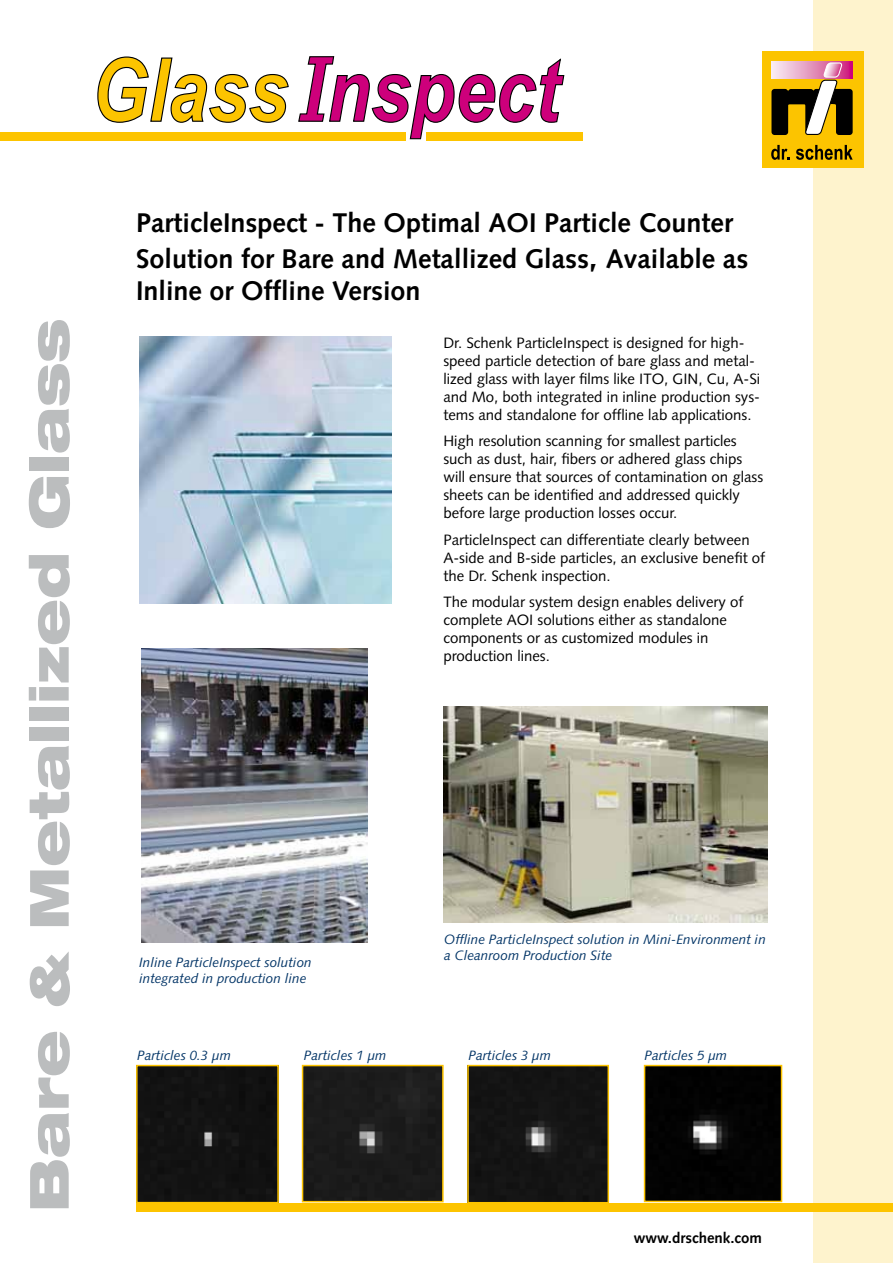
<style>
.page{position:relative;width:893px;height:1263px;background:#fff}
.page>*{position:absolute;margin:0;border:0;box-sizing:border-box;transform-origin:0 0}
.t1{font:900 expanded 54px "Helvetica Neue LT Std";color:#bbbdbe}
.t2{font:700 27px/36px "Syntax LT Pro";color:#000}
.t3{font:15px/18px "Syntax LT Pro";color:#000}
.t4{font:700 15px "Syntax LT Pro";color:#000}
.t5{font:italic 13.5px/16.2px "Syntax LT Pro";color:#023466}
.s1{font-size:30px}
</style>
<div class="page">
<div style="left:813px;top:0;width:80px;height:1263px;background:#fef3cd"></div>
<div style="left:762px;top:51px;width:101px;height:116px;background:#fcc400"></div>
<svg style="left:771px;top:61px;width:81px;height:1px"></svg>
<svg style="left:771px;top:145px;width:19px;height:15px"></svg>
<svg style="left:796px;top:145px;width:57px;height:15px"></svg>
<svg style="left:771px;top:62px;width:82px;height:73px"></svg>
<div style="left:136px;top:1203px;width:757px;height:9px;background:#fdc400"></div>
<div style="left:0;top:132px;width:406px;height:8px;background:#fdc400"></div>
<div style="left:426px;top:132px;width:157px;height:8px;background:#fdc400"></div>
<svg style="left:97px;top:56px;width:192px;height:67px"></svg>
<svg style="left:298px;top:56px;width:266px;height:83px"></svg>
<img style="left:443px;top:706px;width:324px;height:216px">
<img style="left:139px;top:336px;width:252px;height:268px">
<img style="left:141px;top:649px;width:227px;height:294px">
<div style="left:139px;top:1068px;width:137px;height:132px;background:#121212"></div>
<div style="left:136px;top:1065px;width:143px;height:138px;border:2px solid #fdc400"></div>
<div style="left:305px;top:1068px;width:136px;height:131px;background:#1b1b1b"></div>
<div style="left:302px;top:1065px;width:142px;height:137px;border:2px solid #fdc400"></div>
<div style="left:470px;top:1068px;width:136px;height:132px;background:#141414"></div>
<div style="left:467px;top:1065px;width:142px;height:138px;border:2px solid #fdc400"></div>
<img style="left:647px;top:1068px;width:132px;height:131px">
<div style="left:644px;top:1065px;width:138px;height:137px;border:2px solid #fdc400"></div>
<h1 class="t1" style="left:14px;top:1212px;width:895px;rotate:-90deg">Bare &amp; Metallized Glass</h1>
<h2 class="t2" style="left:136px;top:204px;width:614px">ParticleInspect - The Optimal AOI Particle Counter<br>Solution for Bare and Metallized Glass<span class="s1">,</span> Available as</h2>
<h2 class="t2" style="left:136px;top:273px;width:286px">Inline or Offline Version</h2>
<p class="t3" style="left:443px;top:333px;width:318px">Dr. Schenk ParticleInspect is designed for high&shy;speed particle detection of bare glass and metal&shy;lized glass with layer films like ITO, GIN, Cu, A-Si and Mo, both integrated in inline production sys&shy;tems and standalone for offline lab applications.</p>
<p class="t3" style="left:443px;top:432px;width:321px">High resolution scanning for smallest particles such as dust, hair, fibers or adhered glass chips will ensure that sources of contamination on glass sheets can be identified and addressed quickly before large production losses occur.</p>
<p class="t3" style="left:443px;top:530px;width:323px">ParticleInspect can differentiate clearly between<br>A-side and B-side particles, an exclusive benefit of the Dr. Schenk inspection.</p>
<p class="t3" style="left:443px;top:593px;width:302px">The modular system design enables delivery of complete AOI solutions either as standalone components or as customized modules in production lines.</p>
<p class="t5" style="left:139px;top:954px;width:174px">Inline ParticleInspect solution integrated in production line</p>
<p class="t5" style="left:444px;top:931px;width:323px">Offline ParticleInspect solution in Mini-Environment in a Cleanroom Production Site</p>
<p class="t5" style="left:137px;top:1047px;width:95px">Particles 0.3 µm</p>
<p class="t5" style="left:304px;top:1047px;width:84px">Particles 1 µm</p>
<p class="t5" style="left:468px;top:1047px;width:84px">Particles 3 µm</p>
<p class="t5" style="left:645px;top:1047px;width:84px">Particles 5 µm</p>
<p class="t4" style="left:634px;top:1229px;width:130px">www.drschenk.com</p>
</div>
